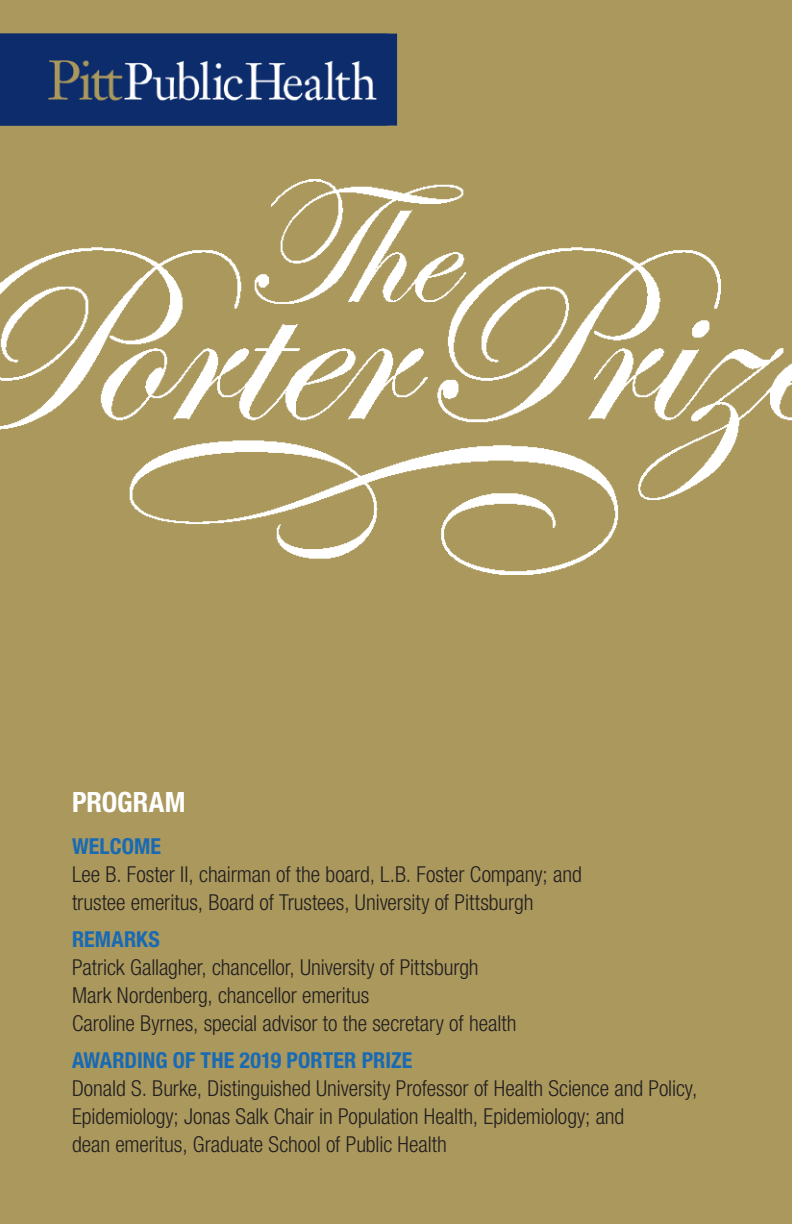
<style>
.page{position:relative;width:792px;height:1224px;background:#aa985d}
.page>*{position:absolute;margin:0;border:0;box-sizing:border-box;transform-origin:0 0}
.t1{font:700 condensed 28px "Helvetica Neue LT Std";color:#fff}
.t2{font:300 condensed 22px/28px "Helvetica Neue LT Std";letter-spacing:-.005em;color:#231f20}
.t3{font:700 condensed 22px "Helvetica Neue LT Std";letter-spacing:.005em;color:#186ab4}
</style>
<div class="page">
<img style="left:0;top:179px;width:792px;height:395px">
<img style="left:3px;top:37px;width:391px;height:86px">
<div style="left:0;top:34px;width:397px;height:92px;border:2px solid #0c2c6c"></div>
<p class="t1" style="left:72px;top:785px;width:115px">PROGRAM</p>
<p class="t3" style="left:72px;top:833px;width:90px">WELCOME</p>
<p class="t2" style="left:72px;top:860px;width:511px">Lee B. Foster II, chairman of the board, L.B. Foster Company; and trustee emeritus, Board of Trustees, University of Pittsburgh</p>
<p class="t3" style="left:72px;top:926px;width:89px">REMARKS</p>
<p class="t2" style="left:72px;top:953px;width:446px">Patrick Gallagher, chancellor, University of Pittsburgh<br>Mark Nordenberg, chancellor emeritus<br>Caroline Byrnes, special advisor to the secretary of health</p>
<p class="t3" style="left:72px;top:1047px;width:342px">AWARDING OF THE 2019 PORTER PRIZE</p>
<p class="t2" style="left:72px;top:1074px;width:627px">Donald S. Burke, Distinguished University Professor of Health Science and Policy,<br>Epidemiology; Jonas Salk Chair in Population Health, Epidemiology; and<br>dean emeritus, Graduate School of Public Health</p>
</div>
